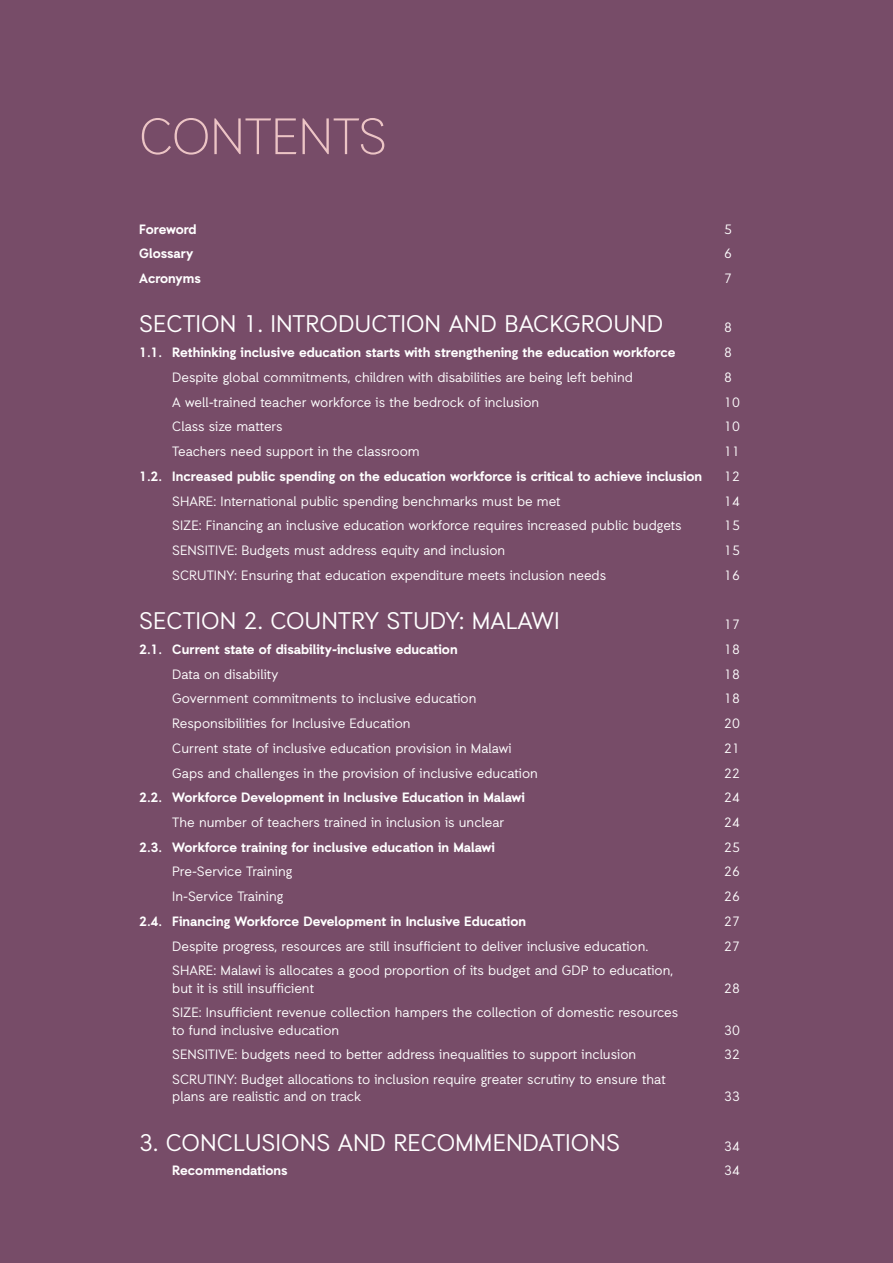
<style>
.page{position:relative;width:893px;height:1263px;background:#774c68}
.page>*{position:absolute;margin:0;border:0;box-sizing:border-box;transform-origin:0 0}
.t1{font:300 51px "Auxilia";color:#ecc4c5}
.t2{font:24px "Auxilia";color:#fff}
.t3{font:13.5px "Auxilia";color:#fff}
.t4{font:700 13.5px "Auxilia";color:#fff}
.t5{font:700 13.5px "Auxilia";letter-spacing:-.025em;color:#fff}
</style>
<div class="page">
<p class="t1" style="left:139px;top:106px;width:249px">CONTENTS</p>
<p class="t5" style="left:139px;top:220px;width:59px">Foreword</p>
<p class="t3" style="left:724px;top:221px;width:9px">5</p>
<p class="t4" style="left:139px;top:245px;width:56px">Glossary</p>
<p class="t3" style="left:724px;top:245px;width:9px">6</p>
<p class="t4" style="left:139px;top:270px;width:63px">Acronyms</p>
<p class="t3" style="left:724px;top:270px;width:9px">7</p>
<p class="t2" style="left:139px;top:309px;width:526px">SECTION 1. INTRODUCTION AND BACKGROUND</p>
<p class="t3" style="left:724px;top:319px;width:9px">8</p>
<p class="t4" style="left:139px;top:344px;width:538px">1.1. Rethinking inclusive education starts with strengthening the education workforce</p>
<p class="t3" style="left:724px;top:344px;width:9px">8</p>
<p class="t3" style="left:172px;top:369px;width:462px">Despite global commitments, children with disabilities are being left behind</p>
<p class="t3" style="left:724px;top:369px;width:9px">8</p>
<p class="t3" style="left:172px;top:394px;width:369px">A well-trained teacher workforce is the bedrock of inclusion</p>
<p class="t3" style="left:724px;top:394px;width:17px">10</p>
<p class="t3" style="left:172px;top:418px;width:112px">Class size matters</p>
<p class="t3" style="left:724px;top:418px;width:17px">10</p>
<p class="t3" style="left:172px;top:443px;width:249px">Teachers need support in the classroom</p>
<p class="t3" style="left:724px;top:443px;width:17px">11</p>
<p class="t4" style="left:139px;top:468px;width:564px">1.2. Increased public spending on the education workforce is critical to achieve inclusion</p>
<p class="t3" style="left:724px;top:468px;width:17px">12</p>
<p class="t3" style="left:172px;top:493px;width:390px">SHARE: International public spending benchmarks must be met</p>
<p class="t3" style="left:724px;top:493px;width:17px">14</p>
<p class="t3" style="left:172px;top:517px;width:511px">SIZE: Financing an inclusive education workforce requires increased public budgets</p>
<p class="t3" style="left:724px;top:517px;width:17px">15</p>
<p class="t3" style="left:172px;top:542px;width:334px">SENSITIVE: Budgets must address equity and inclusion</p>
<p class="t3" style="left:724px;top:542px;width:17px">15</p>
<p class="t3" style="left:172px;top:567px;width:435px">SCRUTINY: Ensuring that education expenditure meets inclusion needs</p>
<p class="t3" style="left:724px;top:567px;width:17px">16</p>
<p class="t2" style="left:139px;top:606px;width:422px">SECTION 2. COUNTRY STUDY: MALAWI</p>
<p class="t3" style="left:724px;top:616px;width:17px">17</p>
<p class="t4" style="left:139px;top:641px;width:320px">2.1. Current state of disability-inclusive education</p>
<p class="t3" style="left:724px;top:641px;width:17px">18</p>
<p class="t3" style="left:172px;top:666px;width:107px">Data on disability</p>
<p class="t3" style="left:724px;top:666px;width:17px">18</p>
<p class="t3" style="left:172px;top:690px;width:306px">Government commitments to inclusive education</p>
<p class="t3" style="left:724px;top:690px;width:17px">18</p>
<p class="t3" style="left:172px;top:715px;width:240px">Responsibilities for Inclusive Education</p>
<p class="t3" style="left:724px;top:715px;width:17px">20</p>
<p class="t3" style="left:172px;top:740px;width:341px">Current state of inclusive education provision in Malawi</p>
<p class="t3" style="left:724px;top:740px;width:17px">21</p>
<p class="t3" style="left:172px;top:765px;width:367px">Gaps and challenges in the provision of inclusive education</p>
<p class="t3" style="left:724px;top:765px;width:17px">22</p>
<p class="t4" style="left:139px;top:789px;width:387px">2.2. Workforce Development in Inclusive Education in Malawi</p>
<p class="t3" style="left:724px;top:789px;width:17px">24</p>
<p class="t3" style="left:172px;top:814px;width:334px">The number of teachers trained in inclusion is unclear</p>
<p class="t3" style="left:724px;top:814px;width:17px">24</p>
<p class="t4" style="left:139px;top:838px;width:357px">2.3. Workforce training for inclusive education in Malawi</p>
<p class="t3" style="left:724px;top:839px;width:17px">25</p>
<p class="t3" style="left:172px;top:863px;width:122px">Pre-Service Training</p>
<p class="t3" style="left:724px;top:863px;width:17px">26</p>
<p class="t3" style="left:172px;top:888px;width:113px">In-Service Training</p>
<p class="t3" style="left:724px;top:888px;width:17px">26</p>
<p class="t4" style="left:139px;top:913px;width:388px">2.4. Financing Workforce Development in Inclusive Education</p>
<p class="t3" style="left:724px;top:913px;width:17px">27</p>
<p class="t3" style="left:172px;top:938px;width:478px">Despite progress, resources are still insufficient to deliver inclusive education.</p>
<p class="t3" style="left:724px;top:938px;width:17px">27</p>
<p class="t3" style="left:172px;top:962px;width:503px">SHARE: Malawi is allocates a good proportion of its budget and GDP to education,</p>
<p class="t3" style="left:172px;top:980px;width:143px">but it is still insufficient</p>
<p class="t3" style="left:724px;top:980px;width:17px">28</p>
<p class="t3" style="left:172px;top:1004px;width:507px">SIZE: Insufficient revenue collection hampers the collection of domestic resources</p>
<p class="t3" style="left:172px;top:1021px;width:168px">to fund inclusive education</p>
<p class="t3" style="left:724px;top:1021px;width:17px">30</p>
<p class="t3" style="left:172px;top:1046px;width:465px">SENSITIVE: budgets need to better address inequalities to support inclusion</p>
<p class="t3" style="left:724px;top:1046px;width:17px">32</p>
<p class="t3" style="left:172px;top:1071px;width:495px">SCRUTINY: Budget allocations to inclusion require greater scrutiny to ensure that</p>
<p class="t3" style="left:172px;top:1088px;width:190px">plans are realistic and on track</p>
<p class="t3" style="left:724px;top:1088px;width:17px">33</p>
<p class="t2" style="left:139px;top:1128px;width:482px">3. CONCLUSIONS AND RECOMMENDATIONS</p>
<p class="t3" style="left:724px;top:1138px;width:17px">34</p>
<p class="t4" style="left:172px;top:1162px;width:117px">Recommendations</p>
<p class="t3" style="left:724px;top:1162px;width:17px">34</p>
</div>
